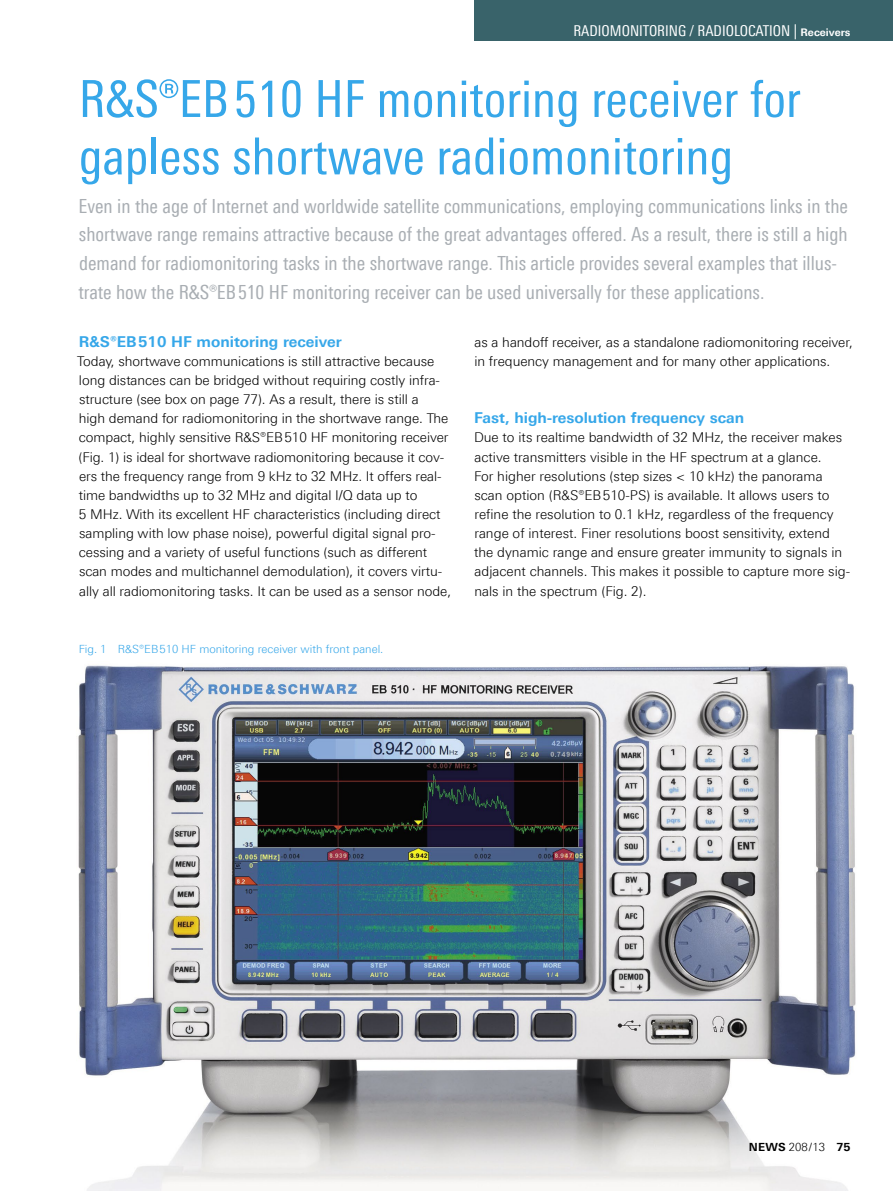
<style>
.page{position:relative;width:893px;height:1191px;background:#fff}
.page>*{position:absolute;margin:0;border:0;box-sizing:border-box;transform-origin:0 0}
._01_Titel_klein{font:51px/57.4px "Linotype Univers 420 Cn";color:#36a7e9}
._02_Einleitung_klein{font:19.5px/28.7px "Linotype Univers 420 Cn";color:#a9aeb3}
._03_Überschrift_1{font:700 15px "Linotype Univers 630";color:#36a7e9}
.Rubrik_rebü{font:15px "Linotype Univers 420 Cn";color:#fff}
.Fließtext_oAo{font:300 13.5px/19.2px "Linotype Univers 330";letter-spacing:-.005em;color:#000}
.Bildlegende{font:300 11.25px "Linotype Univers 330";color:#36a7e9}
.t1{font:700 11.25px "Linotype Univers 630";letter-spacing:.015em;color:#000}
.s1{font-family:"Linotype Univers 630";font-weight:700;font-size:10.5px}
.s2{font-family:"Linotype Univers 330";font-weight:300}
</style>
<div class="page">
<img style="left:78px;top:665px;width:778px;height:526px">
<div style="left:474px;top:0;width:419px;height:40px;background:#39636a"></div>
<p class="Rubrik_rebü" style="left:573px;top:22px;width:279px">RADIOMONITORING / RADIOLOCATION | <span class="s1">Receivers</span></p>
<p class="_01_Titel_klein" style="left:79px;top:70px;width:723px">R&amp;S®EB510 HF monitoring receiver for gapless shortwave radiomonitoring</p>
<p class="_02_Einleitung_klein" style="left:79px;top:191px;width:771px">Even in the age of Internet and worldwide satellite communications, employing communications links in the shortwave range remains attractive because of the great advantages offered. As a result, there is still a high demand for radiomonitoring tasks in the shortwave range. This article provides several examples that illus&shy;trate how the R&amp;S®EB510 HF monitoring receiver can be used universally for these applications.</p>
<p class="_03_Überschrift_1" style="left:79px;top:332px;width:264px">R&amp;S®EB510 HF monitoring receiver</p>
<p class="Fließtext_oAo" style="left:77px;top:351px;width:376px">Today, shortwave communications is still attractive because long distances can be bridged without requiring costly infra&shy;structure (see box on page 77). As a result, there is still a<br>high demand for radiomonitoring in the shortwave range. The compact, highly sensitive R&amp;S®EB510 HF monitoring receiver (Fig. 1) is ideal for shortwave radiomonitoring because it cov&shy;ers the frequency range from 9 kHz to 32 MHz. It offers real&shy;time bandwidths up to 32 MHz and digital I/Q data up to<br>5 MHz. With its excellent HF characteristics (including direct sampling with low phase noise), powerful digital signal pro&shy;cessing and a variety of useful functions (such as different scan modes and multichannel demodulation), it covers virtu&shy;ally all radiomonitoring tasks. It can be used as a sensor node,</p>
<p class="Bildlegende" style="left:79px;top:642px;width:306px">Fig. 1 R&amp;S®EB510 HF monitoring receiver with front panel.</p>
<p class="Fließtext_oAo" style="left:474px;top:332px;width:380px">as a handoff receiver, as a standalone radiomonitoring receiver, in frequency management and for many other applications.</p>
<p class="_03_Überschrift_1" style="left:474px;top:409px;width:271px">Fast, high-resolution frequency scan</p>
<p class="Fließtext_oAo" style="left:474px;top:428px;width:378px">Due to its realtime bandwidth of 32 MHz, the receiver makes active transmitters visible in the HF spectrum at a glance.<br>For higher resolutions (step sizes &lt; 10 kHz) the panorama scan option (R&amp;S®EB510-PS) is available. It allows users to refine the resolution to 0.1 kHz, regardless of the frequency range of interest. Finer resolutions boost sensitivity, extend the dynamic range and ensure greater immunity to signals in adjacent channels. This makes it possible to capture more sig&shy;nals in the spectrum (Fig. 2).</p>
<p class="t1" style="left:749px;top:1139px;width:103px">NEWS <span class="s2">208/13</span> 75</p>
</div>
